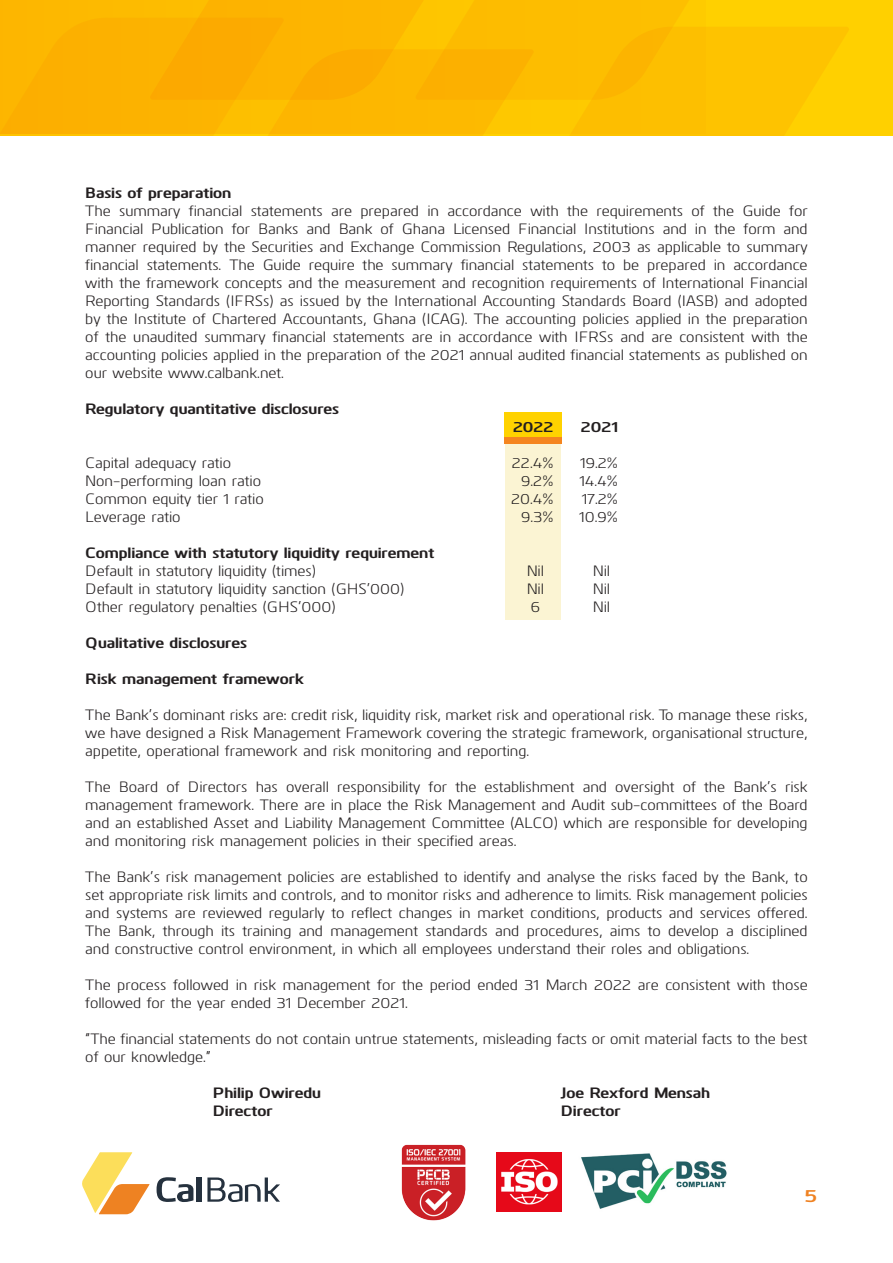
<style>
.page{position:relative;width:893px;height:1263px;background:#fff}
.page>*{position:absolute;margin:0;border:0;box-sizing:border-box;transform-origin:0 0}
.t1{font:700 18px "Kuro";color:#ef8222}
.t2{font:15px/18px "Kuro";color:#231f20;text-align:justify}
.t3{font:700 15px "Kuro";color:#231f20}
</style>
<div class="page">
<svg style="left:82px;top:1152px;width:198px;height:63px"></svg>
<div style="left:197px;top:1177px;width:5px;height:25px;background:#25313e"></div>
<div style="left:0;top:0;width:893px;height:135px;background:#ffd000"></div>
<svg style="left:0;top:27px;width:849px;height:108px"></svg>
<div style="left:0;top:0;width:705px;height:134px;background:linear-gradient(to right,#fcaf00,#fdbf00)"></div>
<div style="left:505px;top:435px;width:56px;height:185px;background:#fbf4d3"></div>
<div style="left:505px;top:412px;width:57px;height:31px;background:#f5851f"></div>
<div style="left:505px;top:412px;width:57px;height:25px;background:#ffd200"></div>
<img style="left:497px;top:1152px;width:64px;height:59px">
<img style="left:401px;top:1145px;width:64px;height:75px">
<img style="left:581px;top:1153px;width:146px;height:56px">
<p class="t3" style="left:85px;top:182px;width:148px">Basis of preparation</p>
<p class="t2" style="left:85px;top:201px;width:724px">The summary financial statements are prepared in accordance with the requirements of the Guide for Financial Publication for Banks and Bank of Ghana Licensed Financial Institutions and in the form and manner required by the Securities and Exchange Commission Regulations, 2003 as applicable to summary financial statements. The Guide require the summary financial statements to be prepared in accordance with the framework concepts and the measurement and recognition requirements of International Financial Reporting Standards (IFRSs) as issued by the International Accounting Standards Board (IASB) and adopted by the Institute of Chartered Accountants, Ghana (ICAG). The accounting policies applied in the preparation of the unaudited summary financial statements are in accordance with IFRSs and are consistent with the accounting policies applied in the preparation of the 2021 annual audited financial statements as published on our website www.calbank.net.</p>
<p class="t3" style="left:85px;top:398px;width:255px">Regulatory quantitative disclosures</p>
<p class="t3" style="left:513px;top:416px;width:42px">2022</p>
<p class="t3" style="left:581px;top:416px;width:38px">2021</p>
<p class="t2" style="left:85px;top:453px;width:147px">Capital adequacy ratio</p>
<p class="t2" style="left:512px;top:453px;width:43px">22.4%</p>
<p class="t2" style="left:580px;top:453px;width:39px">19.2%</p>
<p class="t2" style="left:85px;top:471px;width:177px">Non-performing loan ratio</p>
<p class="t2" style="left:521px;top:471px;width:34px">9.2%</p>
<p class="t2" style="left:579px;top:471px;width:40px">14.4%</p>
<p class="t2" style="left:85px;top:489px;width:180px">Common equity tier 1 ratio</p>
<p class="t2" style="left:511px;top:489px;width:44px">20.4%</p>
<p class="t2" style="left:582px;top:489px;width:38px">17.2%</p>
<p class="t2" style="left:85px;top:507px;width:97px">Leverage ratio</p>
<p class="t2" style="left:521px;top:507px;width:34px">9.3%</p>
<p class="t2" style="left:579px;top:507px;width:40px">10.9%</p>
<p class="t3" style="left:85px;top:542px;width:351px">Compliance with statutory liquidity requirement</p>
<p class="t2" style="left:85px;top:561px;width:232px">Default in statutory liquidity (times)</p>
<p class="t2" style="left:527px;top:561px;width:19px">Nil</p>
<p class="t2" style="left:593px;top:561px;width:19px">Nil</p>
<p class="t2" style="left:85px;top:579px;width:320px">Default in statutory liquidity sanction (GHS’000)</p>
<p class="t2" style="left:527px;top:579px;width:19px">Nil</p>
<p class="t2" style="left:593px;top:579px;width:19px">Nil</p>
<p class="t2" style="left:85px;top:597px;width:252px">Other regulatory penalties (GHS’000)</p>
<p class="t2" style="left:531px;top:597px;width:11px">6</p>
<p class="t2" style="left:593px;top:597px;width:19px">Nil</p>
<p class="t3" style="left:85px;top:632px;width:163px">Qualitative disclosures</p>
<p class="t3" style="left:85px;top:668px;width:220px">Risk management framework</p>
<p class="t2" style="left:85px;top:705px;width:724px">The Bank’s dominant risks are: credit risk, liquidity risk, market risk and operational risk. To manage these risks, we have designed a Risk Management Framework covering the strategic framework, organisational structure, appetite, operational framework and risk monitoring and reporting.</p>
<p class="t2" style="left:85px;top:777px;width:724px">The Board of Directors has overall responsibility for the establishment and oversight of the Bank’s risk management framework. There are in place the Risk Management and Audit sub-committees of the Board and an established Asset and Liability Management Committee (ALCO) which are responsible for developing and monitoring risk management policies in their specified areas.</p>
<p class="t2" style="left:85px;top:867px;width:724px">The Bank’s risk management policies are established to identify and analyse the risks faced by the Bank, to set appropriate risk limits and controls, and to monitor risks and adherence to limits. Risk management policies and systems are reviewed regularly to reflect changes in market conditions, products and services offered.<br>The Bank, through its training and management standards and procedures, aims to develop a disciplined and constructive control environment, in which all employees understand their roles and obligations.</p>
<p class="t2" style="left:85px;top:975px;width:724px">The process followed in risk management for the period ended 31 March 2022 are consistent with those followed for the year ended 31 December 2021.</p>
<p class="t2" style="left:85px;top:1029px;width:724px">“The financial statements do not contain untrue statements, misleading facts or omit material facts to the best of our knowledge.”</p>
<p class="t3" style="left:213px;top:1082px;width:110px">Philip Owiredu</p>
<p class="t3" style="left:561px;top:1082px;width:151px">Joe Rexford Mensah</p>
<p class="t3" style="left:213px;top:1100px;width:61px">Director</p>
<p class="t3" style="left:561px;top:1100px;width:61px">Director</p>
<p class="t1" style="left:805px;top:1182px;width:13px">5</p>
</div>
